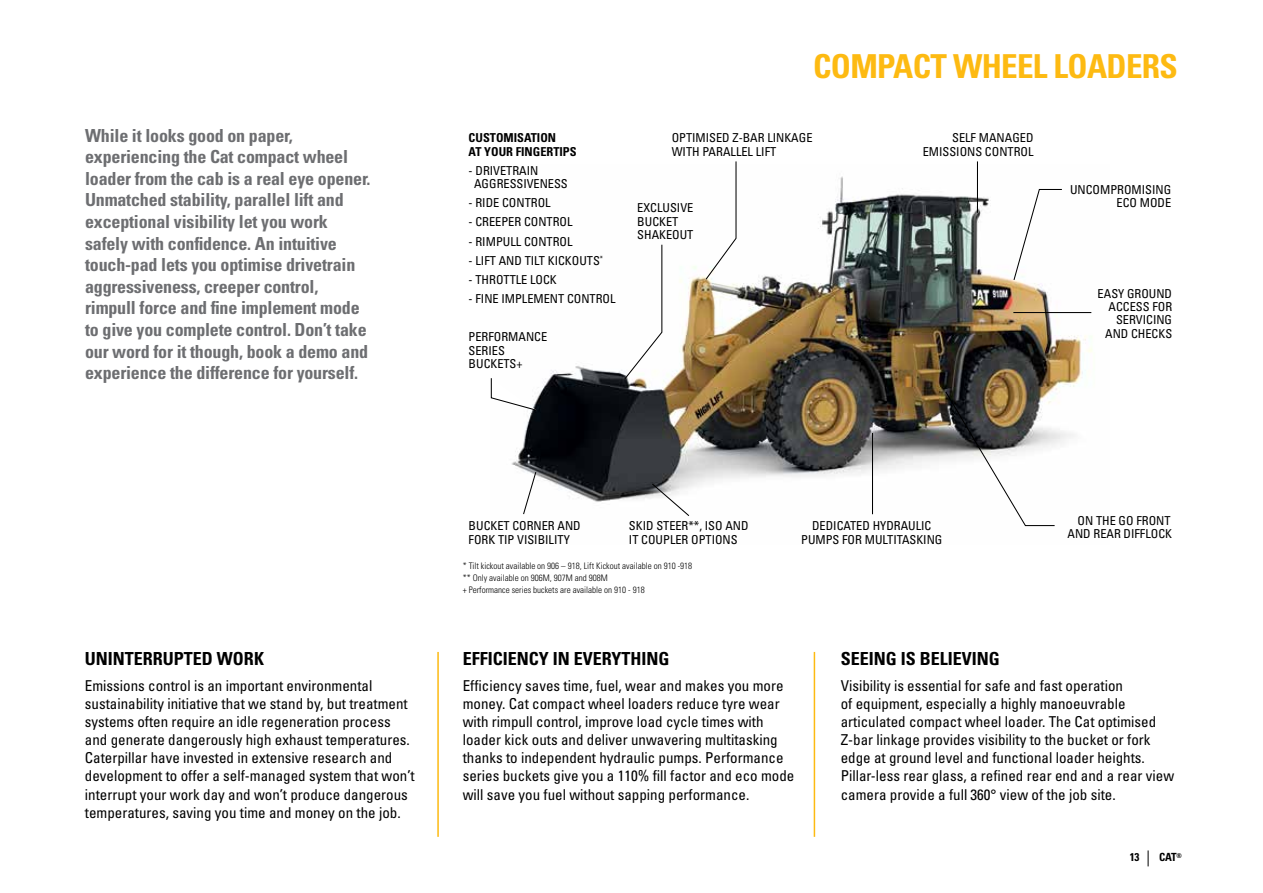
<style>
.page{position:relative;width:1263px;height:893px;background:#fff}
.page>*{position:absolute;margin:0;border:0;box-sizing:border-box;transform-origin:0 0}
.t1{font:700 condensed 33px "Univers LT Std";letter-spacing:-.02em;color:#fdba12}
.t2{font:700 condensed 18px/21.6px "Univers";letter-spacing:-.01em;color:#6d6e71}
.t3{font:700 condensed 18px "Univers LT Std";color:#000}
.t4{font:condensed 15px/18px "Univers LT Std";color:#000}
.t5{font:condensed 12.3px/13.4px "Univers LT Std";color:#000}
.t6{font:700 condensed 12.3px/13.4px "Univers LT Std";color:#000}
.t7{font:700 condensed 11.25px "Univers LT Std";color:#000}
.t8{font:300 condensed 9px/12px "Univers LT Std";color:#000}
</style>
<div class="page">
<hr style="left:437px;top:652px;width:2px;height:185px;background:#fdba12">
<hr style="left:814px;top:652px;width:1px;height:185px;background:#fdba12">
<svg style="left:1148px;top:850px;width:1px;height:16px"></svg>
<img style="left:511px;top:176px;width:582px;height:339px">
<svg style="left:522px;top:471px;width:15px;height:44px"></svg>
<svg style="left:490px;top:377px;width:48px;height:34px"></svg>
<svg style="left:705px;top:161px;width:32px;height:120px"></svg>
<svg style="left:623px;top:244px;width:40px;height:136px"></svg>
<svg style="left:1013px;top:188px;width:50px;height:93px"></svg>
<hr style="left:1013px;top:312px;width:78px;height:1px;background:#000">
<svg style="left:944px;top:391px;width:112px;height:136px"></svg>
<hr style="left:977px;top:161px;width:1px;height:52px;background:#000">
<hr style="left:872px;top:433px;width:1px;height:81px;background:#000">
<svg style="left:651px;top:482px;width:39px;height:34px"></svg>
<p class="t2" style="left:85px;top:124px;width:287px">While it looks good on paper, experiencing the Cat compact wheel loader from the cab is a real eye opener.<br>Unmatched stability, parallel lift and exceptional visibility let you work safely with confidence. An intuitive touch-pad lets you optimise drivetrain aggressiveness, creeper control, rimpull force and fine implement mode to give you complete control. Don’t take our word for it though, book a demo and experience the difference for yourself.</p>
<p class="t6" style="left:469px;top:131px;width:109px">CUSTOMISATION<br>AT YOUR FINGERTIPS</p>
<p class="t5" style="left:474px;top:164px;width:95px;text-indent:-5px">- DRIVETRAIN<br>AGGRESSIVENESS</p>
<p class="t5" style="left:469px;top:196px;width:84px">- RIDE CONTROL</p>
<p class="t5" style="left:469px;top:215px;width:105px">- CREEPER CONTROL</p>
<p class="t5" style="left:469px;top:234px;width:105px">- RIMPULL CONTROL</p>
<p class="t5" style="left:469px;top:253px;width:136px">- LIFT AND TILT KICKOUTS<sup>*</sup></p>
<p class="t5" style="left:469px;top:273px;width:90px">- THROTTLE LOCK</p>
<p class="t5" style="left:469px;top:292px;width:148px">- FINE IMPLEMENT CONTROL</p>
<p class="t5" style="left:469px;top:330px;width:80px">PERFORMANCE<br>SERIES<br>BUCKETS+</p>
<h1 class="t1" style="left:813px;top:46px;width:366px">COMPACT WHEEL LOADERS</h1>
<p class="t5" style="left:672px;top:131px;width:142px">OPTIMISED Z-BAR LINKAGE<br>WITH PARALLEL LIFT</p>
<p class="t5" style="left:923px;top:131px;width:112px;text-align:right">SELF MANAGED<br>EMISSIONS CONTROL</p>
<p class="t5" style="left:637px;top:201px;width:58px">EXCLUSIVE<br>BUCKET<br>SHAKEOUT</p>
<p class="t5" style="left:1070px;top:182px;width:103px;text-align:right">UNCOMPROMISING<br>ECO MODE</p>
<p class="t5" style="left:1098px;top:286px;width:76px;text-align:right">EASY GROUND<br>ACCESS FOR<br>SERVICING<br>AND CHECKS</p>
<p class="t3" style="left:85px;top:647px;width:181px">UNINTERRUPTED WORK</p>
<p class="t4" style="left:85px;top:677px;width:331px">Emissions control is an important environmental sustainability initiative that we stand by, but treatment systems often require an idle regeneration process and generate dangerously high exhaust temperatures.<br>Caterpillar have invested in extensive research and development to offer a self-managed system that won’t interrupt your work day and won’t produce dangerous temperatures, saving you time and money on the job.</p>
<p class="t5" style="left:629px;top:519px;width:121px">SKID STEER**, ISO AND<br>IT COUPLER OPTIONS</p>
<p class="t5" style="left:469px;top:519px;width:114px">BUCKET CORNER AND<br>FORK TIP VISIBILITY</p>
<p class="t8" style="left:463px;top:560px;width:231px">* Tilt kickout available on 906 – 918, Lift Kickout available on 910 -918 ** Only available on 906M, 907M and 908M<br>+ Performance series buckets are available on 910 - 918</p>
<p class="t5" style="left:801px;top:519px;width:143px;text-align:center">DEDICATED HYDRAULIC<br>PUMPS FOR MULTITASKING</p>
<p class="t5" style="left:1067px;top:513px;width:106px;text-align:right">ON THE GO FRONT<br>AND REAR DIFFLOCK</p>
<p class="t3" style="left:463px;top:647px;width:208px">EFFICIENCY IN EVERYTHING</p>
<p class="t4" style="left:463px;top:677px;width:333px">Efficiency saves time, fuel, wear and makes you more money. Cat compact wheel loaders reduce tyre wear with rimpull control, improve load cycle times with loader kick outs and deliver unwavering multitasking thanks to independent hydraulic pumps. Performance series buckets give you a 110% fill factor and eco mode will save you fuel without sapping performance.</p>
<p class="t3" style="left:841px;top:647px;width:161px">SEEING IS BELIEVING</p>
<p class="t4" style="left:841px;top:677px;width:335px">Visibility is essential for safe and fast operation<br>of equipment, especially a highly manoeuvrable articulated compact wheel loader. The Cat optimised Z-bar linkage provides visibility to the bucket or fork edge at ground level and functional loader heights.<br>Pillar-less rear glass, a refined rear end and a rear view camera provide a full 360° view of the job site.</p>
<p class="t7" style="left:1130px;top:850px;width:11px">13</p>
<p class="t7" style="left:1159px;top:850px;width:24px">CAT<sup>®</sup></p>
</div>
